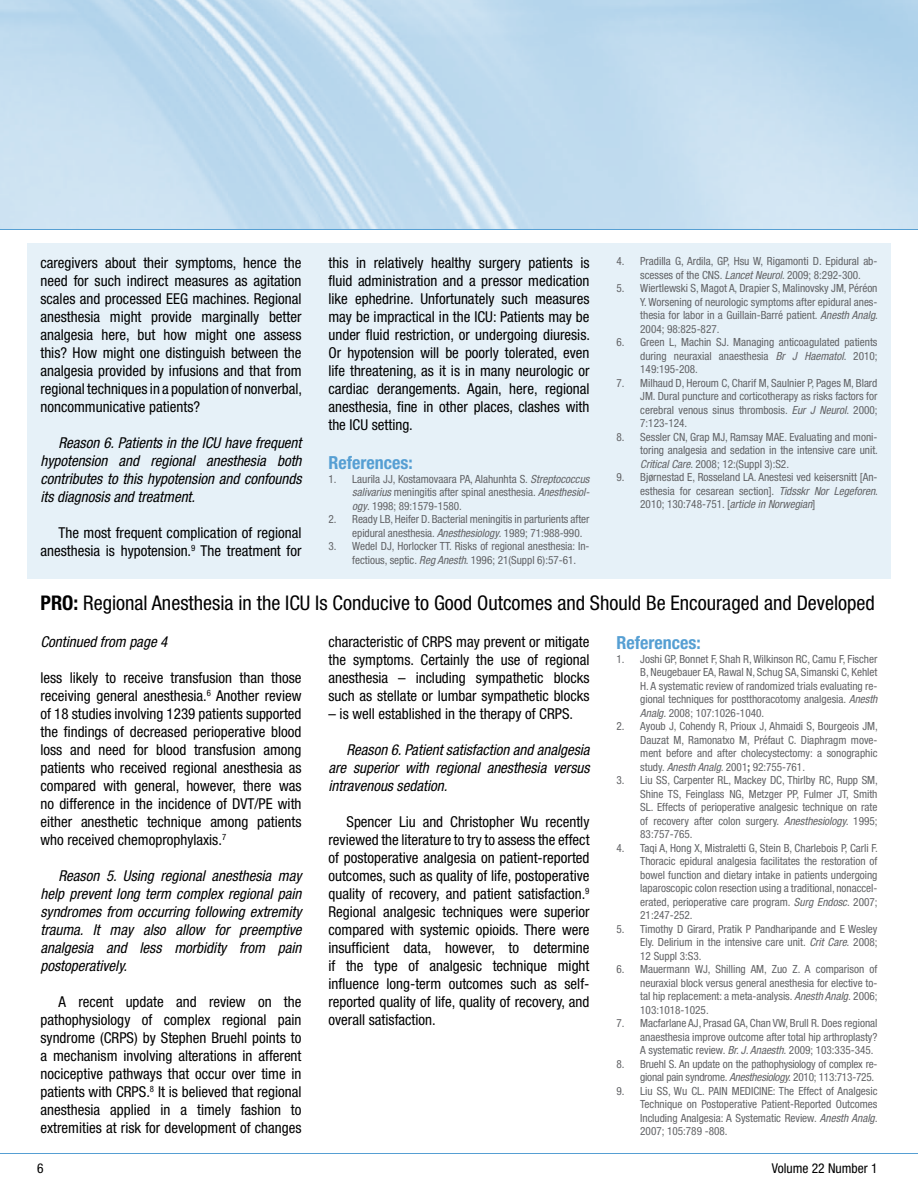
<style>
.page{position:relative;width:918px;height:1188px;background:#fff}
.page>*{position:absolute;margin:0;border:0;box-sizing:border-box;transform-origin:0 0}
.t1{font:condensed 20.25px "Helvetica Neue";color:#000}
.t2{font:700 condensed 18px "Helvetica Neue";color:#569fd3}
.t3{font:condensed 15px/18px "Helvetica Neue";color:#000;text-align:justify}
.t4{font:italic condensed 15px/18px "Helvetica Neue";color:#000;text-align:justify}
.t5{font:condensed 13.5px "Helvetica Neue";color:#000}
.t6{font:condensed 11.25px/13.5px "Helvetica Neue";color:#636467;text-align:justify}
.t7{font:condensed 11.25px/13.5px "Helvetica Neue";letter-spacing:-.02em;color:#636467;text-align:right}
.s1{font-style:italic}
.s2{font-weight:700}
</style>
<div class="page">
<img style="left:0;top:0;width:918px;height:229px">
<hr style="left:0;top:229px;width:918px;height:1px;background:#569fd3">
<hr style="left:0;top:1153px;width:918px;height:1px;background:#569fd3">
<div style="left:27px;top:243px;width:864px;height:336px;background:#e6f1f8"></div>
<p class="t3" style="left:40px;top:254px;width:263px">caregivers about their symptoms, hence the need for such indirect measures as agitation scales and processed EEG machines. Regional anesthesia might provide marginally better analgesia here, but how might one assess this? How might one distinguish between the analgesia provided by infusions and that from regional techniques in a population of nonverbal, noncommunicative patients?</p>
<h3 class="t4" style="left:40px;top:434px;width:263px;text-indent:18px">Reason 6. Patients in the ICU have frequent hypotension and regional anesthesia both contributes to this hypotension and confounds its diagnosis and treatment.</h3>
<h3 class="t3" style="left:40px;top:524px;width:263px;text-align:right">The most frequent complication of regional anesthesia is hypotension.<sup>9</sup> The treatment for</h3>
<p class="t3" style="left:329px;top:254px;width:263px">this in relatively healthy surgery patients is fluid administration and a pressor medication like ephedrine. Unfortunately such measures may be impractical in the ICU: Patients may be under fluid restriction, or undergoing diuresis.<br>Or hypotension will be poorly tolerated, even life threatening, as it is in many neurologic or cardiac derangements. Again, here, regional anesthesia, fine in other places, clashes with the ICU setting.</p>
<h2 class="t2" style="left:328px;top:452px;width:86px">References:</h2>
<p class="t6" style="left:352px;top:472px;width:239px;text-indent:-24px">1. Laurila JJ, Kostamovaara PA, Alahunhta S. <span class="s1">Streptococcus salivarius</span> meningitis after spinal anesthesia. <span class="s1">Anesthesiol&shy;ogy</span>. 1998; 89:1579-1580.</p>
<p class="t6" style="left:352px;top:513px;width:239px;text-indent:-24px">2. Ready LB, Heifer D. Bacterial meningitis in parturients after epidural anesthesia. <span class="s1">Anesthesiology</span>. 1989; 71:988-990.</p>
<p class="t6" style="left:352px;top:540px;width:239px;text-indent:-24px">3. Wedel DJ, Horlocker TT. Risks of regional anesthesia: In&shy;fectious, septic. <span class="s1">Reg Anesth</span>. 1996; 21(Suppl 6):57-61.</p>
<p class="t6" style="left:640px;top:255px;width:239px;text-indent:-24px">4. Pradilla G, Ardila, GP, Hsu W, Rigamonti D. Epidural ab&shy;scesses of the CNS. <span class="s1">Lancet Neurol</span>. 2009; 8:292-300.</p>
<p class="t6" style="left:640px;top:282px;width:239px;text-indent:-24px">5. Wiertlewski S, Magot A, Drapier S, Malinovsky JM, Péréon Y. Worsening of neurologic symptoms after epidural anes&shy;thesia for labor in a Guillain-Barré patient. <span class="s1">Anesth Analg</span>.<br>2004; 98:825-827.</p>
<p class="t6" style="left:640px;top:336px;width:239px;text-indent:-24px">6. Green L, Machin SJ. Managing anticoagulated patients during neuraxial anaesthesia <span class="s1">Br J Haematol</span>. 2010; 149:195-208.</p>
<p class="t6" style="left:640px;top:376px;width:239px;text-indent:-24px">7. Milhaud D, Heroum C, Charif M, Saulnier P, Pages M, Blard JM. Dural puncture and corticotherapy as risks factors for cerebral venous sinus thrombosis. <span class="s1">Eur J Neurol</span>. 2000; 7:123-124.</p>
<p class="t6" style="left:640px;top:430px;width:239px;text-indent:-24px">8. Sessler CN, Grap MJ, Ramsay MAE. Evaluating and moni&shy;toring analgesia and sedation in the intensive care unit.<br><span class="s1">Critical Care</span>. 2008; 12:(Suppl 3):S2.</p>
<p class="t6" style="left:640px;top:471px;width:239px;text-indent:-24px">9. Bjørnestad E, Rosseland LA. Anestesi ved keisersnitt [An&shy;esthesia for cesarean section]. <span class="s1">Tidsskr Nor Legeforen</span>.<br>2010; 130:748-751. [<span class="s1">article in Norwegian</span>]</p>
<h1 class="t1" style="left:40px;top:591px;width:836px"><span class="s2">Pro:</span> Regional Anesthesia in the ICU Is Conducive to Good Outcomes and Should Be Encouraged and Developed</h1>
<h3 class="t4" style="left:40px;top:632px;width:129px">Continued from page 4</h3>
<p class="t3" style="left:40px;top:668px;width:263px">less likely to receive transfusion than those receiving general anesthesia.<sup>6</sup> Another review of 18 studies involving 1239 patients supported the findings of decreased perioperative blood loss and need for blood transfusion among patients who received regional anesthesia as compared with general, however, there was no difference in the incidence of DVT/PE with either anesthetic technique among patients who received chemoprophylaxis.<sup>7</sup></p>
<h3 class="t4" style="left:41px;top:866px;width:263px;text-indent:18px">Reason 5. Using regional anesthesia may help prevent long term complex regional pain syndromes from occurring following extremity trauma. It may also allow for preemptive analgesia and less morbidity from pain postoperatively.</h3>
<p class="t3" style="left:41px;top:992px;width:263px;text-indent:18px">A recent update and review on the pathophysiology of complex regional pain syndrome (CRPS) by Stephen Bruehl points to a mechanism involving alterations in afferent nociceptive pathways that occur over time in patients with CRPS.<sup>8</sup> It is believed that regional anesthesia applied in a timely fashion to extremities at risk for development of changes</p>
<h3 class="t3" style="left:329px;top:633px;width:263px">characteristic of CRPS may prevent or mitigate the symptoms. Certainly the use of regional anesthesia – including sympathetic blocks such as stellate or lumbar sympathetic blocks</h3>
<h3 class="t3" style="left:329px;top:705px;width:246px">– is well established in the therapy of CRPS.</h3>
<h3 class="t4" style="left:329px;top:741px;width:262px;text-indent:18px">Reason 6. Patient satisfaction and analgesia are superior with regional anesthesia versus intravenous sedation.</h3>
<p class="t3" style="left:328px;top:813px;width:263px;text-indent:18px">Spencer Liu and Christopher Wu recently reviewed the literature to try to assess the effect of postoperative analgesia on patient-reported outcomes, such as quality of life, postoperative quality of recovery, and patient satisfaction.<sup>9<br></sup>Regional analgesic techniques were superior compared with systemic opioids. There were insufficient data, however, to determine if the type of analgesic technique might influence long-term outcomes such as self&shy;reported quality of life, quality of recovery, and overall satisfaction.</p>
<h2 class="t2" style="left:616px;top:632px;width:86px">References:</h2>
<p class="t6" style="left:640px;top:652px;width:239px;text-indent:-24px">1. Joshi GP, Bonnet F, Shah R, Wilkinson RC, Camu F, Fischer B, Neugebauer EA, Rawal N, Schug SA, Simanski C, Kehlet H. A systematic review of randomized trials evaluating re&shy;gional techniques for postthoracotomy analgesia. <span class="s1">Anesth Analg.</span> 2008; 107:1026-1040.</p>
<p class="t6" style="left:640px;top:719px;width:239px;text-indent:-24px">2. Ayoub J, Cohendy R, Prioux J, Ahmaidi S, Bourgeois JM, Dauzat M, Ramonatxo M, Préfaut C. Diaphragm move&shy;ment before and after cholecystectomy: a sonographic study. <span class="s1">Anesth Analg.</span> 2001<span class="s2">;</span> 92:755-761.</p>
<p class="t6" style="left:640px;top:773px;width:239px;text-indent:-24px">3. Liu SS, Carpenter RL, Mackey DC, Thirlby RC, Rupp SM, Shine TS, Feinglass NG, Metzger PP, Fulmer JT, Smith SL. Effects of perioperative analgesic technique on rate of recovery after colon surgery. <span class="s1">Anesthesiology.</span> 1995; 83:757-765.</p>
<p class="t6" style="left:640px;top:841px;width:239px;text-indent:-24px">4. Taqi A, Hong X, Mistraletti G, Stein B, Charlebois P, Carli F.<br>Thoracic epidural analgesia facilitates the restoration of bowel function and dietary intake in patients undergoing laparoscopic colon resection using a traditional, nonaccel&shy;erated, perioperative care program. <span class="s1">Surg Endosc</span>. 2007; 21:247-252.</p>
<p class="t6" style="left:640px;top:922px;width:239px;text-indent:-24px">5. Timothy D Girard, Pratik P Pandharipande and E Wesley Ely. Delirium in the intensive care unit. <span class="s1">Crit Care.</span> 2008; 12 Suppl 3:S3.</p>
<p class="t6" style="left:640px;top:962px;width:239px;text-indent:-24px">6. Mauermann WJ, Shilling AM, Zuo Z. A comparison of neuraxial block versus general anesthesia for elective to&shy;tal hip replacement: a meta-analysis. <span class="s1">Anesth Analg.</span> 2006; 103:1018-1025.</p>
<p class="t6" style="left:640px;top:1016px;width:239px;text-indent:-24px">7. Macfarlane AJ, Prasad GA, Chan VW, Brull R. Does regional anaesthesia improve outcome after total hip arthroplasty?<br>A systematic review. <span class="s1">Br. J. Anaesth.</span> 2009; 103:335-345.</p>
<p class="t7" style="left:616px;top:1057px;width:263px">8. Bruehl S. An update on the pathophysiology of complex re&shy;gional pain syndrome. <span class="s1">Anesthesiology.</span> 2010; 113:713-725.</p>
<p class="t6" style="left:640px;top:1084px;width:239px;text-indent:-24px">9. Liu SS, Wu CL. PAIN MEDICINE: The Effect of Analgesic Technique on Postoperative Patient-Reported Outcomes Including Analgesia: A Systematic Review. <span class="s1">Anesth Analg.<br></span>2007; 105:789 -808.</p>
<p class="t5" style="left:37px;top:1160px;width:8px">6</p>
<p class="t5" style="left:772px;top:1160px;width:107px">Volume 22 Number 1</p>
</div>
